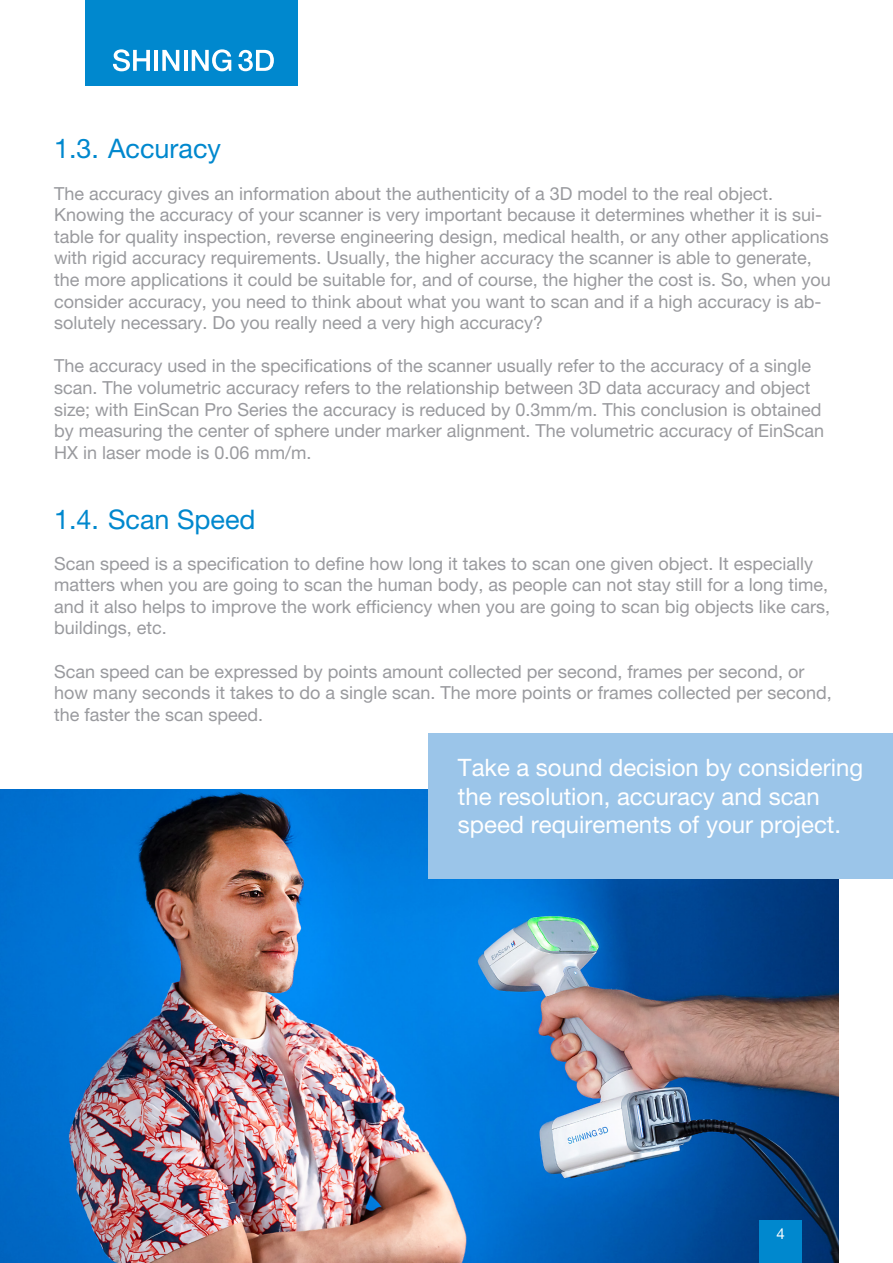
<style>
.page{position:relative;width:893px;height:1263px;background:#fff}
.page>*{position:absolute;margin:0;border:0;box-sizing:border-box;transform-origin:0 0}
.t1{font:27px "Helvetica Neue LT Pro";color:#0088ce}
.t2{font:24px/28.8px "Helvetica Neue LT Pro";color:#fff}
.t3{font:18px/21.6px "Helvetica Neue LT Pro";color:#999a9e}
.t4{font:15px "Helvetica Neue LT Pro";color:#fff}
</style>
<div class="page">
<img style="left:0;top:789px;width:839px;height:474px">
<div style="left:85px;top:0;width:213px;height:85px;background:#0088ce"></div>
<div style="left:428px;top:733px;width:465px;height:145px;background:#9bc5e9"></div>
<div style="left:759px;top:1220px;width:43px;height:43px;background:#0088ce"></div>
<svg style="left:113px;top:49px;width:37px;height:22px"></svg>
<hr style="left:154px;top:50px;width:4px;height:21px;background:#fff">
<svg style="left:162px;top:50px;width:17px;height:21px"></svg>
<hr style="left:184px;top:50px;width:3px;height:21px;background:#fff">
<svg style="left:192px;top:49px;width:39px;height:22px"></svg>
<svg style="left:238px;top:50px;width:36px;height:21px"></svg>
<p class="t1" style="left:54px;top:132px;width:168px">1.3. Accuracy</p>
<p class="t3" style="left:54px;top:182px;width:721px">The accuracy gives an information about the authenticity of a 3D model to the real object.</p>
<p class="t3" style="left:54px;top:204px;width:778px">Knowing the accuracy of your scanner is very important because it determines whether it is sui&shy;table for quality inspection, reverse engineering design, medical health, or any other applications with rigid accuracy requirements. Usually, the higher accuracy the scanner is able to generate, the more applications it could be suitable for, and of course, the higher the cost is. So, when you consider accuracy, you need to think about what you want to scan and if a high accuracy is ab&shy;solutely necessary. Do you really need a very high accuracy?</p>
<p class="t3" style="left:54px;top:355px;width:772px">The accuracy used in the specifications of the scanner usually refer to the accuracy of a single scan. The volumetric accuracy refers to the relationship between 3D data accuracy and object size; with EinScan Pro Series the accuracy is reduced by 0.3mm/m. This conclusion is obtained by measuring the center of sphere under marker alignment. The volumetric accuracy of EinScan HX in laser mode is 0.06 mm/m.</p>
<p class="t1" style="left:54px;top:502px;width:203px">1.4. Scan Speed</p>
<p class="t3" style="left:54px;top:552px;width:778px">Scan speed is a specification to define how long it takes to scan one given object. It especially matters when you are going to scan the human body, as people can not stay still for a long time, and it also helps to improve the work efficiency when you are going to scan big objects like cars, buildings, etc.</p>
<p class="t3" style="left:54px;top:660px;width:779px">Scan speed can be expressed by points amount collected per second, frames per second, or how many seconds it takes to do a single scan. The more points or frames collected per second, the faster the scan speed.</p>
<p class="t2" style="left:458px;top:752px;width:407px">Take a sound decision by considering the resolution, accuracy and scan speed requirements of your project.</p>
<p class="t4" style="left:776px;top:1224px;width:10px">4</p>
</div>
